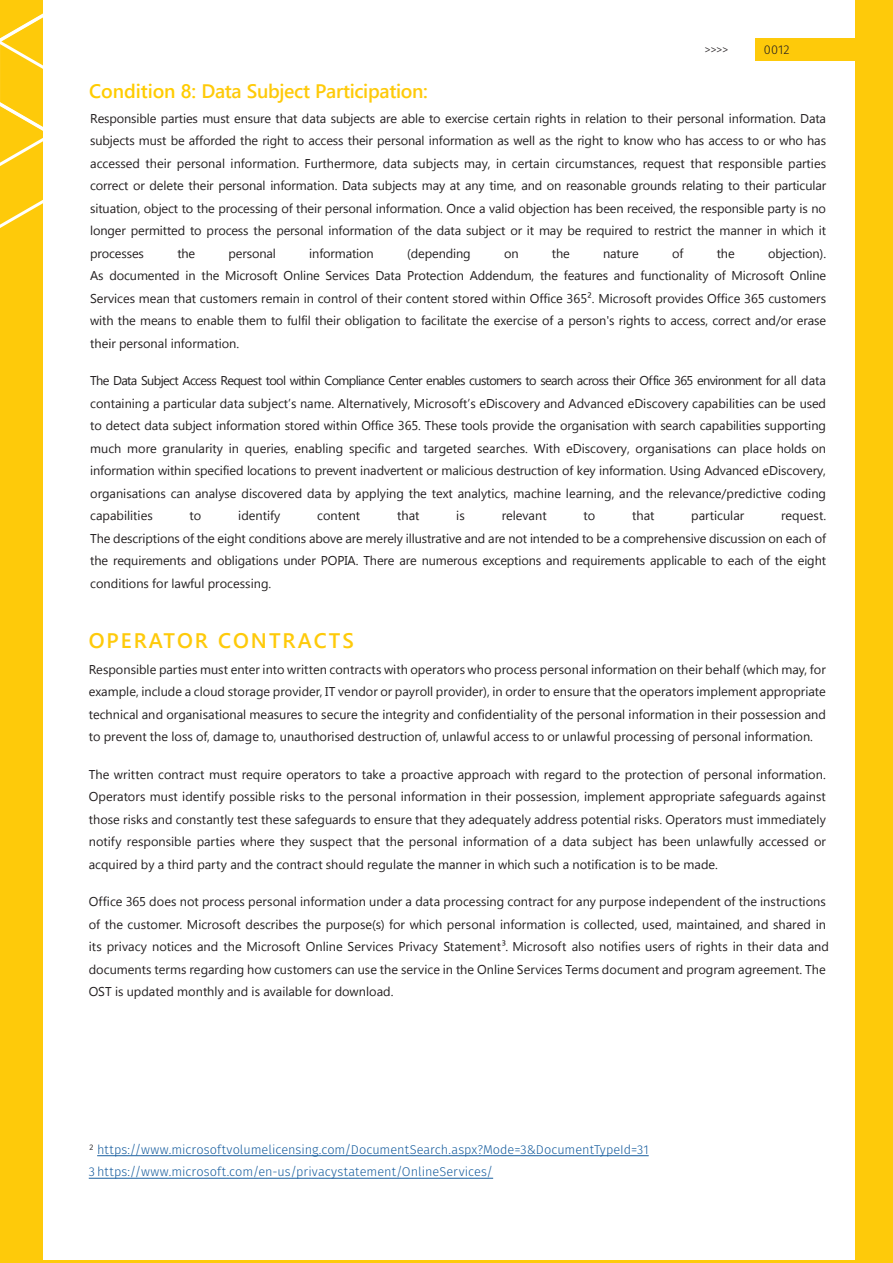
<style>
.page{position:relative;width:893px;height:1263px;background:#feca0a}
.page>*{position:absolute;margin:0;border:0;box-sizing:border-box;transform-origin:0 0}
.Copy_Text_08_14_Full{font:600 21px "Segoe UI";letter-spacing:.095em;color:#feca0a}
.Copy_Text_08_14_Full-2{font:600 19.5px "Segoe UI";letter-spacing:-.015em;color:#feca0a}
.Copy_Text_08_14_Full-3{font:12.75px/22.5px "Segoe UI";color:#231f20;text-align:justify}
.Copy_Text_08_14_Full-4{font:300 12.75px/22.5px "Fira Sans";color:#175d9e}
.Copy_Text_08_14_Righ{font:300 12.75px "Fira Sans";color:#231f20}
.s1{color:#fc0}
.s2{color:#231f20}
</style>
<div class="page">
<svg style="left:0;top:13px;width:43px;height:215px"></svg>
<div style="left:43px;top:0;width:812px;height:1259px;background:#fff"></div>
<div style="left:755px;top:38px;width:138px;height:23px;background:#feca0a"></div>
<hr style="left:97px;top:1155px;width:552px;height:1px;background:#175d9e">
<hr style="left:89px;top:1178px;width:404px;height:1px;background:#175d9e">
<p class="Copy_Text_08_14_Righ" style="left:704px;top:40px;width:26px">&gt;&gt;&gt;&gt;</p>
<p class="Copy_Text_08_14_Righ" style="left:764px;top:40px;width:27px">0012</p>
<p class="Copy_Text_08_14_Full-2" style="left:89px;top:75px;width:340px"><span class="s1">Condition 8:</span> Data Subject Participation:</p>
<p class="Copy_Text_08_14_Full-3" style="left:90px;top:106px;width:737px">Responsible parties must ensure that data subjects are able to exercise certain rights in relation to their personal information. Data subjects must be afforded the right to access their personal information as well as the right to know who has access to or who has accessed their personal information. Furthermore, data subjects may, in certain circumstances, request that responsible parties correct or delete their personal information. Data subjects may at any time, and on reasonable grounds relating to their particular situation, object to the processing of their personal information. Once a valid objection has been received, the responsible party is no longer permitted to process the personal information of the data subject or it may be required to restrict the manner in which it processes</p>
<p class="Copy_Text_08_14_Full-3" style="left:177px;top:241px;width:19px">the</p>
<p class="Copy_Text_08_14_Full-3" style="left:229px;top:241px;width:49px">personal</p>
<p class="Copy_Text_08_14_Full-3" style="left:309px;top:241px;width:66px">information</p>
<p class="Copy_Text_08_14_Full-3" style="left:407px;top:241px;width:65px">(depending</p>
<p class="Copy_Text_08_14_Full-3" style="left:504px;top:241px;width:16px">on</p>
<p class="Copy_Text_08_14_Full-3" style="left:552px;top:241px;width:19px">the</p>
<p class="Copy_Text_08_14_Full-3" style="left:603px;top:241px;width:37px">nature</p>
<p class="Copy_Text_08_14_Full-3" style="left:672px;top:241px;width:13px">of</p>
<p class="Copy_Text_08_14_Full-3" style="left:717px;top:241px;width:19px">the</p>
<p class="Copy_Text_08_14_Full-3" style="left:90px;top:241px;width:737px;text-indent:678px">objection).<br>As documented in the Microsoft Online Services Data Protection Addendum, the features and functionality of Microsoft Online Services mean that customers remain in control of their content stored within Office 365². Microsoft provides Office 365 customers with the means to enable them to fulfil their obligation to facilitate the exercise of a person's rights to access, correct and/or erase their personal information.</p>
<p class="Copy_Text_08_14_Full-3" style="left:90px;top:369px;width:737px">The Data Subject Access Request tool within Compliance Center enables customers to search across their Office 365 environment for all data containing a particular data subject’s name. Alternatively, Microsoft’s eDiscovery and Advanced eDiscovery capabilities can be used to detect data subject information stored within Office 365. These tools provide the organisation with search capabilities supporting much more granularity in queries, enabling specific and targeted searches. With eDiscovery, organisations can place holds on information within specified locations to prevent inadvertent or malicious destruction of key information. Using Advanced eDiscovery, organisations can analyse discovered data by applying the text analytics, machine learning, and the relevance/predictive coding capabilities</p>
<p class="Copy_Text_08_14_Full-3" style="left:190px;top:504px;width:13px">to</p>
<p class="Copy_Text_08_14_Full-3" style="left:238px;top:504px;width:44px">identify</p>
<p class="Copy_Text_08_14_Full-3" style="left:317px;top:504px;width:45px">content</p>
<p class="Copy_Text_08_14_Full-3" style="left:397px;top:504px;width:24px">that</p>
<p class="Copy_Text_08_14_Full-3" style="left:456px;top:504px;width:10px">is</p>
<p class="Copy_Text_08_14_Full-3" style="left:502px;top:504px;width:46px">relevant</p>
<p class="Copy_Text_08_14_Full-3" style="left:583px;top:504px;width:13px">to</p>
<p class="Copy_Text_08_14_Full-3" style="left:632px;top:504px;width:24px">that</p>
<p class="Copy_Text_08_14_Full-3" style="left:691px;top:504px;width:54px">particular</p>
<p class="Copy_Text_08_14_Full-3" style="left:90px;top:504px;width:737px;text-indent:691px">request.<br>The descriptions of the eight conditions above are merely illustrative and are not intended to be a comprehensive discussion on each of the requirements and obligations under POPIA. There are numerous exceptions and requirements applicable to each of the eight conditions for lawful processing.</p>
<p class="Copy_Text_08_14_Full" style="left:89px;top:623px;width:267px">OPERATOR CONTRACTS</p>
<p class="Copy_Text_08_14_Full-3" style="left:89px;top:657px;width:739px">Responsible parties must enter into written contracts with operators who process personal information on their behalf (which may, for example, include a cloud storage provider, IT vendor or payroll provider), in order to ensure that the operators implement appropriate technical and organisational measures to secure the integrity and confidentiality of the personal information in their possession and to prevent the loss of, damage to, unauthorised destruction of, unlawful access to or unlawful processing of personal information.</p>
<p class="Copy_Text_08_14_Full-3" style="left:89px;top:762px;width:739px">The written contract must require operators to take a proactive approach with regard to the protection of personal information.<br>Operators must identify possible risks to the personal information in their possession, implement appropriate safeguards against those risks and constantly test these safeguards to ensure that they adequately address potential risks. Operators must immediately notify responsible parties where they suspect that the personal information of a data subject has been unlawfully accessed or acquired by a third party and the contract should regulate the manner in which such a notification is to be made.</p>
<p class="Copy_Text_08_14_Full-3" style="left:89px;top:890px;width:742px;text-align:left">Office 365 does not process personal information under a data processing contract for any purpose independent of the instructions of the customer. Microsoft describes the purpose(s) for which personal information is collected, used, maintained, and shared in its privacy notices and the Microsoft Online Services Privacy Statement³. Microsoft also notifies users of rights in their data and documents terms regarding how customers can use the service in the Online Services Terms document and program agreement. The OST is updated monthly and is available for download.</p>
<p class="Copy_Text_08_14_Full-4" style="left:89px;top:1138px;width:561px"><span class="s2">²</span> https://www.microsoftvolumelicensing.com/DocumentSearch.aspx?Mode=3&amp;DocumentTypeId=31<br>3 https://www.microsoft.com/en-us/privacystatement/OnlineServices/</p>
</div>
